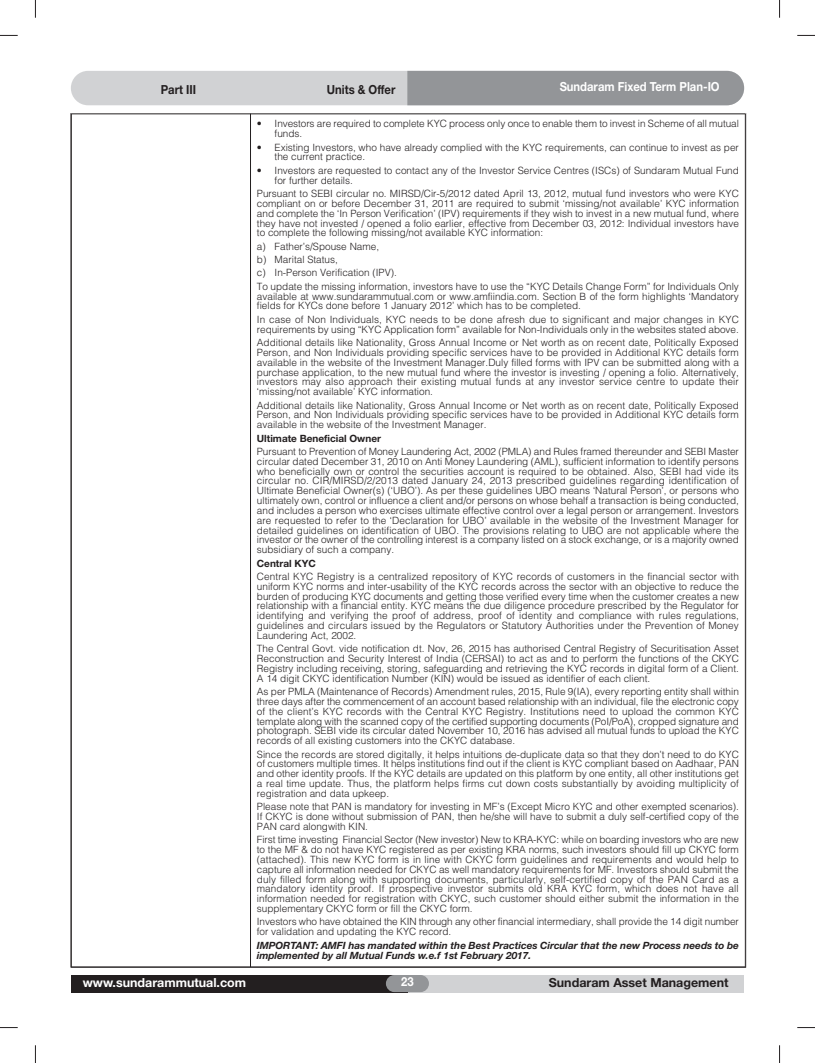
<style>
.page{position:relative;width:815px;height:1063px;background:#fff}
.page>*{position:absolute;margin:0;border:0;box-sizing:border-box;transform-origin:0 0}
.t1{font:700 12.5px "Helvetica Neue";color:#fff;scale:.9 1}
.t2{font:700 12.5px "Helvetica Neue";color:#231f20}
.t3{font:700 12.5px "Helvetica Neue";color:#fff}
.t4{font:700 12.5px "Helvetica Neue";color:#231f20;scale:.9 1}
.t5{font:300 10px/9.9px "Helvetica";color:#231f20;text-align:justify}
.t6{font:italic 700 10px/9.9px "Helvetica Neue";color:#231f20}
.t7{font:700 10px "Helvetica Neue";color:#231f20}
</style>
<div class="page">
<svg style="left:35px;top:0;width:1px;height:18px"></svg>
<svg style="left:0;top:35px;width:18px;height:1px"></svg>
<svg style="left:0;top:1027px;width:18px;height:1px"></svg>
<svg style="left:797px;top:35px;width:18px;height:1px"></svg>
<svg style="left:797px;top:1027px;width:18px;height:1px"></svg>
<svg style="left:779px;top:0;width:1px;height:18px"></svg>
<svg style="left:35px;top:1045px;width:1px;height:18px"></svg>
<svg style="left:779px;top:1045px;width:1px;height:18px"></svg>
<div style="left:407px;top:975px;width:337px;height:17px;background:#d1d2d4"></div>
<div style="left:71px;top:975px;width:336px;height:17px;background:#231f20"></div>
<div style="left:386px;top:975px;width:43px;height:17px;background:#939598;border-radius:9px"></div>
<div style="left:71px;top:71px;width:673px;height:34px;background:#d1d2d4;border-radius:17px"></div>
<div style="left:407px;top:71px;width:337px;height:34px;background:#939598"></div>
<hr style="left:71px;top:114px;width:1px;height:853px;background:#231f20">
<hr style="left:250px;top:114px;width:1px;height:853px;background:#231f20">
<hr style="left:745px;top:114px;width:1px;height:853px;background:#231f20">
<hr style="left:71px;top:114px;width:674px;height:1px;background:#231f20">
<hr style="left:71px;top:967px;width:674px;height:1px;background:#231f20">
<p class="t4" style="left:161px;top:85px;width:41px">Part III</p>
<p class="t4" style="left:327px;top:85px;width:78px">Units &amp; Offer</p>
<p class="t1" style="left:560px;top:82px;width:179px">Sundaram Fixed Term Plan-IO</p>
<p class="t5" style="left:275px;top:118px;width:466px;text-indent:-18px">• Investors are required to complete KYC process only once to enable them to invest in Scheme of all mutual funds.</p>
<p class="t5" style="left:275px;top:141px;width:466px;text-indent:-18px">• Existing Investors, who have already complied with the KYC requirements, can continue to invest as per the current practice.</p>
<p class="t5" style="left:275px;top:165px;width:466px;text-indent:-18px">• Investors are requested to contact any of the Investor Service Centres (ISCs) of Sundaram Mutual Fund for further details.</p>
<p class="t5" style="left:257px;top:188px;width:484px">Pursuant to SEBI circular no. MIRSD/Cir-5/2012 dated April 13, 2012, mutual fund investors who were KYC compliant on or before December 31, 2011 are required to submit ‘missing/not available’ KYC information and complete the ‘In Person Verification’ (IPV) requirements if they wish to invest in a new mutual fund, where they have not invested / opened a folio earlier, effective from December 03, 2012: Individual investors have to complete the following missing/not available KYC information:</p>
<p class="t5" style="left:257px;top:239px;width:484px;line-height:13.4px;text-align:left">a) Father’s/Spouse Name,<br>b) Marital Status,<br>c) In-Person Verification (IPV).<br>To update the missing information, investors have to use the “KYC Details Change Form” for Individuals Only</p>
<p class="t5" style="left:257px;top:290px;width:484px">available at www.sundarammutual.com or www.amfiindia.com. Section B of the form highlights ‘Mandatory fields for KYCs done before 1 January 2012’ which has to be completed.</p>
<p class="t5" style="left:257px;top:314px;width:483px">In case of Non Individuals, KYC needs to be done afresh due to significant and major changes in KYC requirements by using “KYC Application form” available for Non-Individuals only in the websites stated above.</p>
<p class="t5" style="left:257px;top:337px;width:484px">Additional details like Nationality, Gross Annual Income or Net worth as on recent date, Politically Exposed Person, and Non Individuals providing specific services have to be provided in Additional KYC details form available in the website of the Investment Manager.Duly filled forms with IPV can be submitted along with a purchase application, to the new mutual fund where the investor is investing / opening a folio. Alternatively, investors may also approach their existing mutual funds at any investor service centre to update their ‘missing/not available’ KYC information.</p>
<p class="t5" style="left:257px;top:399px;width:484px">Additional details like Nationality, Gross Annual Income or Net worth as on recent date, Politically Exposed Person, and Non Individuals providing specific services have to be provided in Additional KYC details form available in the website of the Investment Manager.</p>
<p class="t7" style="left:257px;top:434px;width:126px">Ultimate Beneficial Owner</p>
<p class="t5" style="left:257px;top:446px;width:484px">Pursuant to Prevention of Money Laundering Act, 2002 (PMLA) and Rules framed thereunder and SEBI Master circular dated December 31, 2010 on Anti Money Laundering (AML), sufficient information to identify persons who beneficially own or control the securities account is required to be obtained. Also, SEBI had vide its circular no. CIR/MIRSD/2/2013 dated January 24, 2013 prescribed guidelines regarding identification of Ultimate Beneficial Owner(s) (‘UBO’). As per these guidelines UBO means ‘Natural Person’, or persons who ultimately own, control or influence a client and/or persons on whose behalf a transaction is being conducted, and includes a person who exercises ultimate effective control over a legal person or arrangement. Investors are requested to refer to the ‘Declaration for UBO’ available in the website of the Investment Manager for detailed guidelines on identification of UBO. The provisions relating to UBO are not applicable where the investor or the owner of the controlling interest is a company listed on a stock exchange, or is a majority owned subsidiary of such a company.</p>
<p class="t7" style="left:257px;top:559px;width:60px">Central KYC</p>
<p class="t5" style="left:257px;top:571px;width:484px">Central KYC Registry is a centralized repository of KYC records of customers in the financial sector with uniform KYC norms and inter-usability of the KYC records across the sector with an objective to reduce the burden of producing KYC documents and getting those verified every time when the customer creates a new relationship with a financial entity. KYC means the due diligence procedure prescribed by the Regulator for identifying and verifying the proof of address, proof of identity and compliance with rules regulations, guidelines and circulars issued by the Regulators or Statutory Authorities under the Prevention of Money Laundering Act, 2002.</p>
<p class="t5" style="left:257px;top:643px;width:484px">The Central Govt. vide notification dt. Nov, 26, 2015 has authorised Central Registry of Securitisation Asset Reconstruction and Security Interest of India (CERSAI) to act as and to perform the functions of the CKYC Registry including receiving, storing, safeguarding and retrieving the KYC records in digital form of a Client.<br>A 14 digit CKYC identification Number (KIN) would be issued as identifier of each client.</p>
<p class="t5" style="left:257px;top:686px;width:484px">As per PMLA (Maintenance of Records) Amendment rules, 2015, Rule 9(IA), every reporting entity shall within three days after the commencement of an account based relationship with an individual, file the electronic copy of the client’s KYC records with the Central KYC Registry. Institutions need to upload the common KYC template along with the scanned copy of the certified supporting documents (PoI/PoA), cropped signature and photograph. SEBI vide its circular dated November 10, 2016 has advised all mutual funds to upload the KYC records of all existing customers into the CKYC database.</p>
<p class="t5" style="left:257px;top:748px;width:484px">Since the records are stored digitally, it helps intuitions de-duplicate data so that they don’t need to do KYC of customers multiple times. It helps institutions find out if the client is KYC compliant based on Aadhaar, PAN and other identity proofs. If the KYC details are updated on this platform by one entity, all other institutions get a real time update. Thus, the platform helps firms cut down costs substantially by avoiding multiplicity of registration and data upkeep.</p>
<p class="t5" style="left:257px;top:801px;width:484px">Please note that PAN is mandatory for investing in MF’s (Except Micro KYC and other exempted scenarios).<br>If CKYC is done without submission of PAN, then he/she will have to submit a duly self-certified copy of the PAN card alongwith KIN.</p>
<p class="t5" style="left:257px;top:834px;width:484px">First time investing Financial Sector (New investor) New to KRA-KYC: while on boarding investors who are new to the MF &amp; do not have KYC registered as per existing KRA norms, such investors should fill up CKYC form (attached). This new KYC form is in line with CKYC form guidelines and requirements and would help to capture all information needed for CKYC as well mandatory requirements for MF. Investors should submit the duly filled form along with supporting documents, particularly, self-certified copy of the PAN Card as a mandatory identity proof. If prospective investor submits old KRA KYC form, which does not have all information needed for registration with CKYC, such customer should either submit the information in the supplementary CKYC form or fill the CKYC form.</p>
<p class="t5" style="left:257px;top:916px;width:484px">Investors who have obtained the KIN through any other financial intermediary, shall provide the 14 digit number for validation and updating the KYC record.</p>
<p class="t6" style="left:257px;top:941px;width:484px">IMPORTANT: AMFI has mandated within the Best Practices Circular that the new Process needs to be implemented by all Mutual Funds w.e.f 1st February 2017.</p>
<p class="t3" style="left:83px;top:978px;width:165px">www.sundarammutual.com</p>
<p class="t1" style="left:401px;top:977px;width:15px">23</p>
<p class="t2" style="left:549px;top:978px;width:181px">Sundaram Asset Management</p>
</div>
